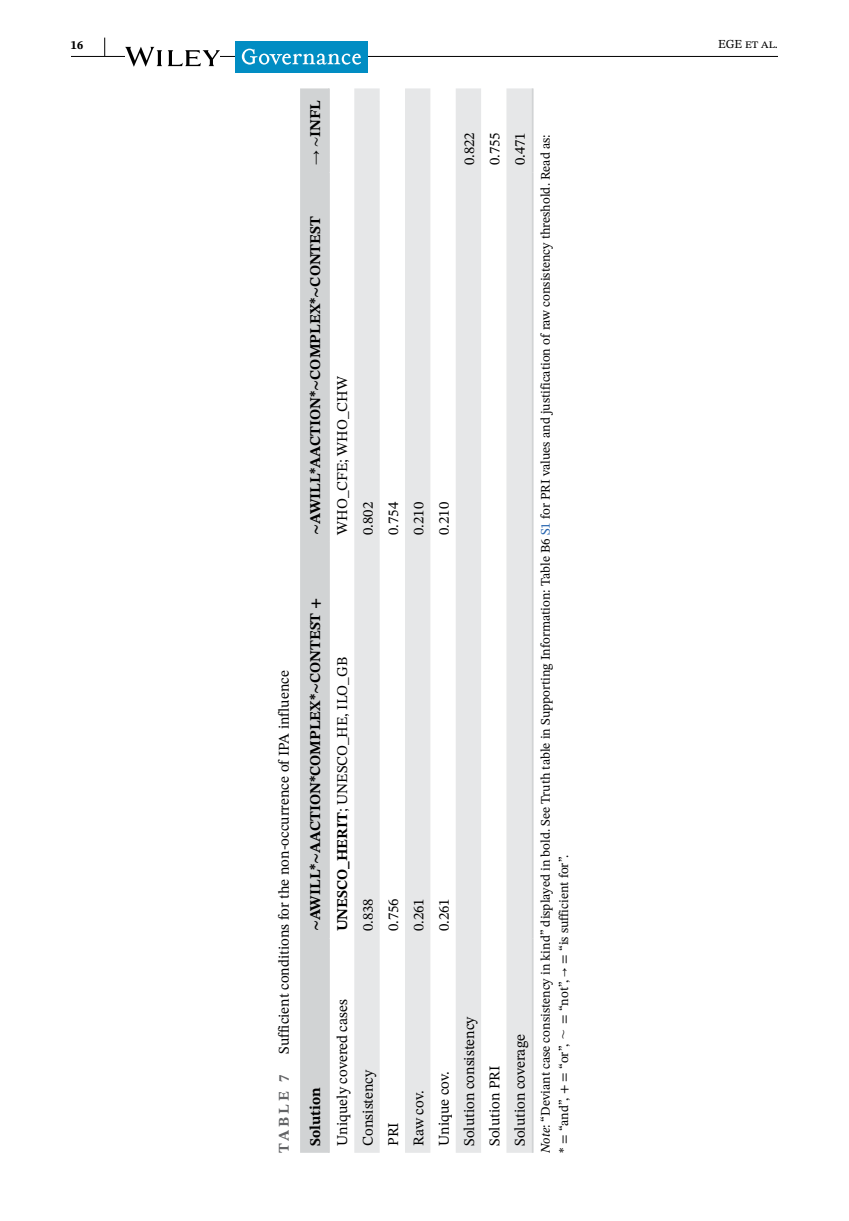
<style>
.page{position:relative;width:849px;height:1221px;background:#fff}
.page>*{position:absolute;margin:0;border:0;box-sizing:border-box;transform-origin:0 0}
.t1{font:14.88px "STIX Two Text";color:#000}
.t2{font:700 14.88px "STIX Two Text";color:#000}
.t3{font:700 14.88px "STIX Two Text";letter-spacing:.2em;color:#636466}
.t4{font:13.12px/18.4px "STIX Two Text";color:#000}
.t5{font:12.25px "STIX Two Text";color:#000}
.t6{font:700 12.25px "STIX Two Text";color:#000}
.s1{font-family:"Times New Roman"}
.s2{font-family:"STIX Math";font-weight:400}
.s3{font-family:"STIX"}
.s4{font-weight:700}
.s5{font-style:italic}
.s6{color:#2564af}
.s7{font-family:"Gulim"}
.s8{font-family:"Arial Unicode MS"}
</style>
<div class="page">
<hr style="left:71px;top:56px;width:706px;height:1px;background:#000">
<svg style="left:125px;top:47px;width:95px;height:20px"></svg>
<div style="left:235px;top:41px;width:133px;height:31px;background:#018dc3"></div>
<svg style="left:242px;top:49px;width:119px;height:16px"></svg>
<svg style="left:104px;top:38px;width:1px;height:18px"></svg>
<div style="left:300px;top:88px;width:28px;height:1064px;background:#d1d3d4"></div>
<svg style="left:354px;top:88px;width:177px;height:1064px;fill:#e6e7e8"></svg>
<hr style="left:328px;top:938px;width:2px;height:214px;background:#d1d3d4">
<hr style="left:328px;top:542px;width:2px;height:396px;background:#d1d3d4">
<hr style="left:328px;top:172px;width:2px;height:370px;background:#d1d3d4">
<hr style="left:328px;top:88px;width:2px;height:84px;background:#d1d3d4">
<hr style="left:531px;top:938px;width:2px;height:214px;background:#d1d3d4">
<hr style="left:531px;top:542px;width:2px;height:396px;background:#d1d3d4">
<hr style="left:531px;top:172px;width:2px;height:370px;background:#d1d3d4">
<hr style="left:531px;top:88px;width:2px;height:84px;background:#d1d3d4">
<p class="t6" style="left:71px;top:36px;width:14px">16</p>
<p class="t5" style="left:718px;top:35px;width:61px">EGE et al.</p>
<p class="t1" style="left:273px;top:1053px;width:385px;rotate:-90deg">Sufficient conditions for the non-occurrence of IPA influence</p>
<p class="t3" style="left:273px;top:1152px;width:79px;rotate:-90deg">TABLE 7</p>
<p class="t2" style="left:304px;top:165px;width:67px;rotate:-90deg"><span class="s1">→</span> <span class="s2">∼</span>INFL</p>
<p class="t2" style="left:304px;top:535px;width:320px;rotate:-90deg"><span class="s3">∼</span>AWILL*AACTION*<span class="s3">∼</span>COMPLEX*<span class="s3">∼</span>CONTEST</p>
<p class="t2" style="left:304px;top:931px;width:335px;rotate:-90deg"><span class="s3">∼</span>AWILL*<span class="s3">∼</span>AACTION*COMPLEX*<span class="s3">∼</span>CONTEST +</p>
<p class="t2" style="left:304px;top:1145px;width:60px;rotate:-90deg">Solution</p>
<p class="t1" style="left:331px;top:535px;width:160px;rotate:-90deg">WHO_CFE; WHO_CHW</p>
<p class="t1" style="left:357px;top:535px;width:35px;rotate:-90deg">0.802</p>
<p class="t1" style="left:382px;top:535px;width:35px;rotate:-90deg">0.754</p>
<p class="t1" style="left:331px;top:931px;width:276px;rotate:-90deg"><span class="s4">UNESCO_HERIT</span>; UNESCO_HE, ILO_GB</p>
<p class="t1" style="left:357px;top:931px;width:35px;rotate:-90deg">0.838</p>
<p class="t1" style="left:382px;top:931px;width:35px;rotate:-90deg">0.756</p>
<p class="t1" style="left:331px;top:1145px;width:148px;rotate:-90deg">Uniquely covered cases</p>
<p class="t1" style="left:357px;top:1145px;width:78px;rotate:-90deg">Consistency</p>
<p class="t1" style="left:382px;top:1145px;width:25px;rotate:-90deg">PRI</p>
<p class="t1" style="left:407px;top:535px;width:35px;rotate:-90deg">0.210</p>
<p class="t1" style="left:407px;top:931px;width:35px;rotate:-90deg">0.261</p>
<p class="t1" style="left:407px;top:1145px;width:57px;rotate:-90deg">Raw cov.</p>
<p class="t1" style="left:458px;top:165px;width:35px;rotate:-90deg">0.822</p>
<p class="t1" style="left:483px;top:165px;width:35px;rotate:-90deg">0.755</p>
<p class="t1" style="left:433px;top:535px;width:35px;rotate:-90deg">0.210</p>
<p class="t1" style="left:433px;top:931px;width:35px;rotate:-90deg">0.261</p>
<p class="t1" style="left:433px;top:1145px;width:76px;rotate:-90deg">Unique cov.</p>
<p class="t1" style="left:458px;top:1145px;width:131px;rotate:-90deg">Solution consistency</p>
<p class="t1" style="left:483px;top:1145px;width:82px;rotate:-90deg">Solution PRI</p>
<p class="t1" style="left:509px;top:165px;width:35px;rotate:-90deg">0.471</p>
<p class="t4" style="left:536px;top:1152px;width:1019px;rotate:-90deg"><span class="s5">Note</span>: “Deviant case consistency in kind” displayed in bold. See Truth table in Supporting Information: Table B6 <span class="s6">S1</span> for PRI values and justification of raw consistency threshold. Read as: * = “and”, + = “or”, <span class="s7">∼</span> = “not”, <span class="s8">→</span> = “is sufficient for”.</p>
<p class="t1" style="left:509px;top:1145px;width:113px;rotate:-90deg">Solution coverage</p>
</div>
